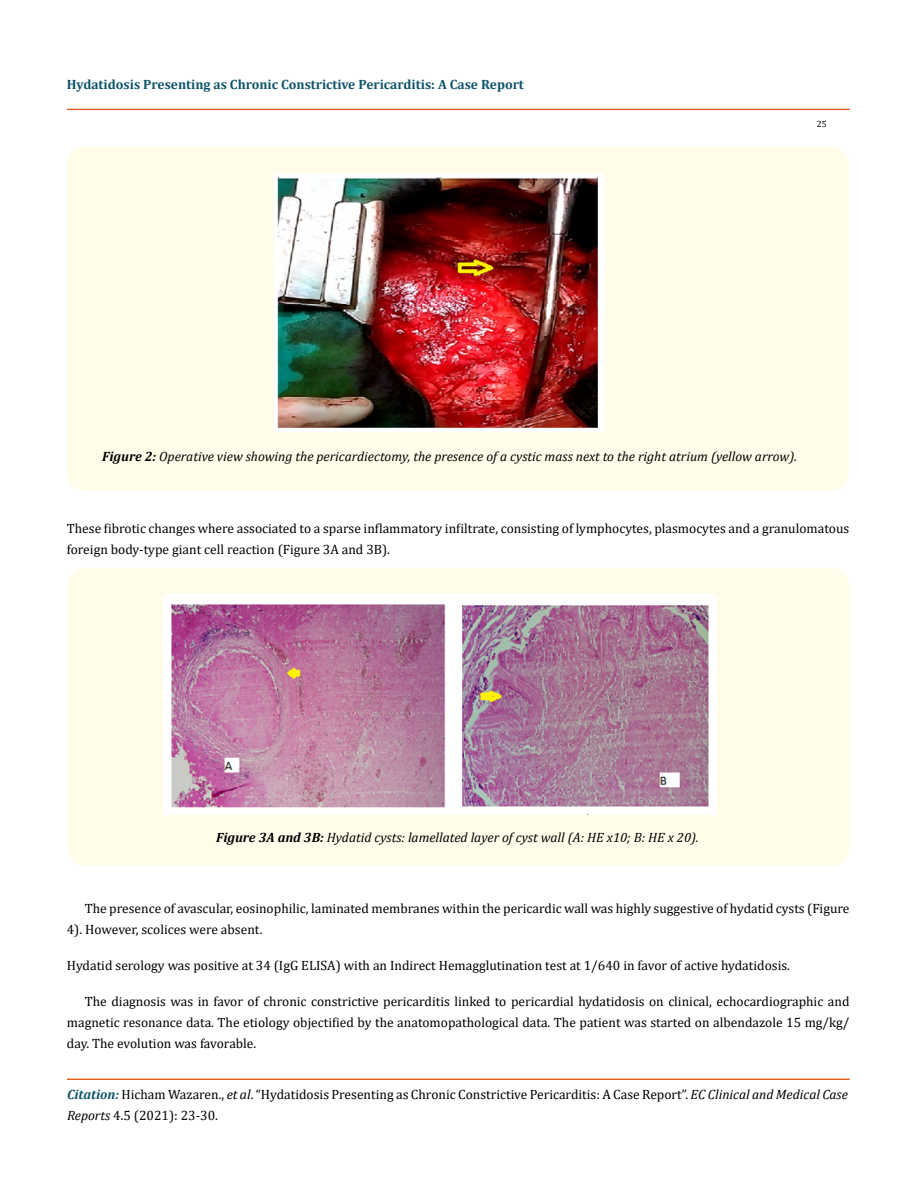
<style>
.page{position:relative;width:917px;height:1188px;background:#fff}
.page>*{position:absolute;margin:0;border:0;box-sizing:border-box;transform-origin:0 0}
.t1{font:13.5px/21px "Cambria";color:#000}
.t2{font:italic 13.5px "Cambria";color:#000}
.t3{font:700 13.5px "Cambria";color:#0e546a}
.t4{font:9px "Cambria";color:#000}
.s1{font-weight:700}
.s2{font-weight:700;font-style:italic;color:#0e546a}
.s3{font-style:italic}
</style>
<div class="page">
<div style="left:67px;top:109px;width:782px;height:1px;border:1px solid #e05d1a"></div>
<div style="left:67px;top:1079px;width:782px;height:1px;border:1px solid #e05d1a"></div>
<div style="left:67px;top:147px;width:781px;height:344px;background:#fffde9;border-radius:18px"></div>
<img style="left:275px;top:174px;width:329px;height:257px">
<div style="left:68px;top:568px;width:781px;height:298px;background:#fffde9;border-radius:18px"></div>
<img style="left:163px;top:594px;width:553px;height:221px">
<p class="t3" style="left:67px;top:75px;width:458px">Hydatidosis Presenting as Chronic Constrictive Pericarditis: A Case Report</p>
<p class="t4" style="left:816px;top:118px;width:11px">25</p>
<p class="t2" style="left:102px;top:447px;width:696px"><span class="s1">Figure 2:</span> Operative view showing the pericardiectomy, the presence of a cystic mass next to the right atrium (yellow arrow).</p>
<p class="t1" style="left:67px;top:518px;width:783px">These fibrotic changes where associated to a sparse inflammatory infiltrate, consisting of lymphocytes, plasmocytes and a granulomatous foreign body-type giant cell reaction (Figure 3A and 3B).</p>
<p class="t2" style="left:216px;top:828px;width:484px"><span class="s1">Figure 3A and 3B:</span> Hydatid cysts: lamellated layer of cyst wall (A: HE x10; B: HE x 20).</p>
<p class="t1" style="left:67px;top:898px;width:784px;text-indent:18px">The presence of avascular, eosinophilic, laminated membranes within the pericardic wall was highly suggestive of hydatid cysts (Figure<br>4). However, scolices were absent.</p>
<p class="t1" style="left:67px;top:955px;width:724px">Hydatid serology was positive at 34 (IgG ELISA) with an Indirect Hemagglutination test at 1/640 in favor of active hydatidosis.</p>
<p class="t1" style="left:67px;top:991px;width:784px;text-align:justify;text-indent:18px">The diagnosis was in favor of chronic constrictive pericarditis linked to pericardial hydatidosis on clinical, echocardiographic and magnetic resonance data. The etiology objectified by the anatomopathological data. The patient was started on albendazole 15 mg/kg/ day. The evolution was favorable.</p>
<p class="t1" style="left:67px;top:1084px;width:782px"><span class="s2">Citation:</span> Hicham Wazaren., <span class="s3">et al</span>. “Hydatidosis Presenting as Chronic Constrictive Pericarditis: A Case Report”. <span class="s3">EC Clinical and Medical Case<br>Reports</span> 4.5 (2021): 23-30.</p>
</div>
